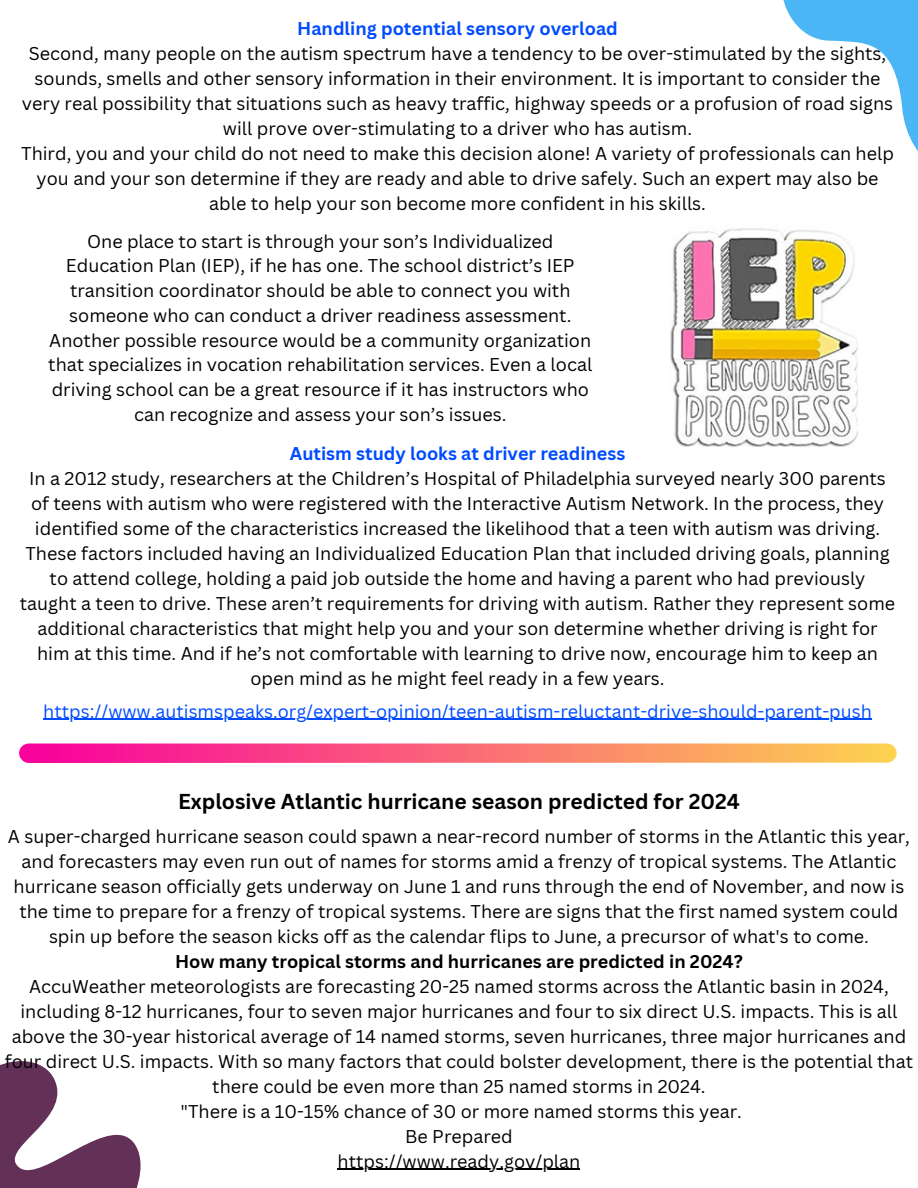
<style>
.page{position:relative;width:918px;height:1188px;background:#fff}
.page>*{position:absolute;margin:0;border:0;box-sizing:border-box;transform-origin:0 0}
.t1{font:700 21px "Canva Sans";color:#000}
.t2{font:18px/25px "Canva Sans";color:#000;text-align:center}
.t3{font:18px "Canva Sans";color:#004bff}
.t4{font:700 18px "Canva Sans";color:#004bff}
.t5{font:700 18px "Canva Sans";color:#000}
</style>
<div class="page">
<svg style="left:783px;top:0;width:135px;height:151px"></svg>
<svg style="left:0;top:1061px;width:141px;height:127px"></svg>
<img style="left:670px;top:228px;width:188px;height:218px">
<div style="left:19px;top:744px;width:878px;height:19px;background:linear-gradient(to right,#f8009e,#fdd350);border-radius:10px"></div>
<hr style="left:43px;top:719px;width:829px;height:1px;background:#004bff">
<hr style="left:338px;top:1169px;width:242px;height:1px;background:#000">
<p class="t4" style="left:297px;top:15px;width:322px">Handling potential sensory overload</p>
<p class="t2" style="left:21px;top:40px;width:874px">Second, many people on the autism spectrum have a tendency to be over-stimulated by the sights, sounds, smells and other sensory information in their environment. It is important to consider the very real possibility that situations such as heavy traffic, highway speeds or a profusion of road signs will prove over-stimulating to a driver who has autism.<br>Third, you and your child do not need to make this decision alone! A variety of professionals can help you and your son determine if they are ready and able to drive safely. Such an expert may also be able to help your son become more confident in his skills.</p>
<p class="t2" style="left:48px;top:228px;width:545px">One place to start is through your son’s Individualized Education Plan (IEP), if he has one. The school district’s IEP transition coordinator should be able to connect you with someone who can conduct a driver readiness assessment.<br>Another possible resource would be a community organization that specializes in vocation rehabilitation services. Even a local driving school can be a great resource if it has instructors who can recognize and assess your son’s issues.</p>
<p class="t4" style="left:290px;top:440px;width:337px">Autism study looks at driver readiness</p>
<p class="t2" style="left:20px;top:465px;width:877px">In a 2012 study, researchers at the Children’s Hospital of Philadelphia surveyed nearly 300 parents of teens with autism who were registered with the Interactive Autism Network. In the process, they identified some of the characteristics increased the likelihood that a teen with autism was driving.<br>These factors included having an Individualized Education Plan that included driving goals, planning to attend college, holding a paid job outside the home and having a parent who had previously taught a teen to drive. These aren’t requirements for driving with autism. Rather they represent some additional characteristics that might help you and your son determine whether driving is right for him at this time. And if he’s not comfortable with learning to drive now, encourage him to keep an open mind as he might feel ready in a few years.</p>
<p class="t3" style="left:43px;top:698px;width:830px">https://www.autismspeaks.org/expert-opinion/teen-autism-reluctant-drive-should-parent-push</p>
<p class="t1" style="left:178px;top:786px;width:563px">Explosive Atlantic hurricane season predicted for 2024</p>
<p class="t2" style="left:8px;top:823px;width:904px">A super-charged hurricane season could spawn a near-record number of storms in the Atlantic this year, and forecasters may even run out of names for storms amid a frenzy of tropical systems. The Atlantic hurricane season officially gets underway on June 1 and runs through the end of November, and now is the time to prepare for a frenzy of tropical systems. There are signs that the first named system could spin up before the season kicks off as the calendar flips to June, a precursor of what's to come.</p>
<p class="t5" style="left:175px;top:948px;width:569px">How many tropical storms and hurricanes are predicted in 2024?</p>
<p class="t2" style="left:5px;top:973px;width:910px">AccuWeather meteorologists are forecasting 20-25 named storms across the Atlantic basin in 2024, including 8-12 hurricanes, four to seven major hurricanes and four to six direct U.S. impacts. This is all above the 30-year historical average of 14 named storms, seven hurricanes, three major hurricanes and four direct U.S. impacts. With so many factors that could bolster development, there is the potential that there could be even more than 25 named storms in 2024.<br>"There is a 10-15% chance of 30 or more named storms this year.<br>Be Prepared<br>https://www.ready.gov/plan</p>
</div>
